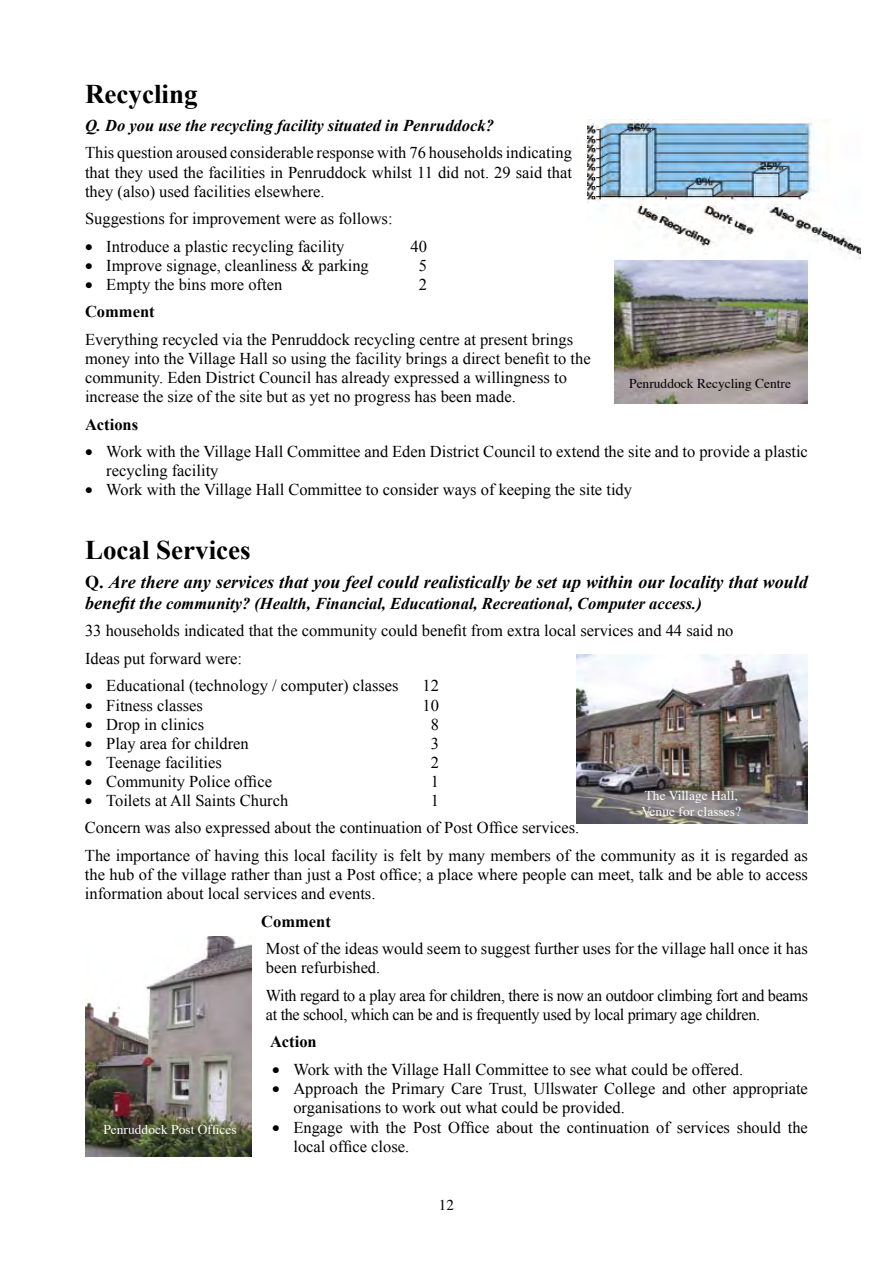
<style>
.page{position:relative;width:893px;height:1263px;background:#fff}
.page>*{position:absolute;margin:0;border:0;box-sizing:border-box;transform-origin:0 0}
.t1{font:700 27px "Times New Roman";color:#000}
.t2{font:italic 700 18px "Times New Roman";color:#000}
.t3{font:16.5px/19px "Times New Roman";color:#000}
.t4{font:16.5px/19px "Times New Roman";letter-spacing:-.02em;color:#000}
.t5{font:italic 700 16.5px "Times New Roman";color:#000}
.t6{font:700 16.5px "Times New Roman";color:#000}
.t7{font:15px "Times";color:#000}
.t8{font:13.5px/16.2px "Times";color:#fff}
.t9{font:13.5px "Times";color:#000}
.s1{font-style:normal}
.s2{font-weight:700;font-style:italic;font-size:18px}
.s3{font-weight:700;font-style:italic}
</style>
<div class="page">
<img style="left:85px;top:936px;width:166px;height:220px">
<img style="left:576px;top:655px;width:232px;height:168px">
<img style="left:587px;top:119px;width:274px;height:140px">
<img style="left:614px;top:260px;width:194px;height:144px">
<h1 class="t1" style="left:85px;top:79px;width:114px">Recycling</h1>
<p class="t5" style="left:85px;top:116px;width:410px">Q. Do you use the recycling facility situated in Penruddock?</p>
<p class="t3" style="left:85px;top:143px;width:488px;text-align:justify">This question aroused considerable response with 76 households indicating that they used the facilities in Penruddock whilst 11 did not. 29 said that they (also) used facilities elsewhere.</p>
<p class="t3" style="left:85px;top:209px;width:309px">Suggestions for improvement were as follows:</p>
<p class="t3" style="left:85px;top:236px;width:261px">• Introduce a plastic recycling facility</p>
<p class="t3" style="left:411px;top:236px;width:18px">40</p>
<p class="t3" style="left:85px;top:255px;width:285px">• Improve signage, cleanliness &amp; parking</p>
<p class="t3" style="left:419px;top:255px;width:10px">5</p>
<p class="t3" style="left:85px;top:274px;width:199px">• Empty the bins more often</p>
<p class="t3" style="left:419px;top:274px;width:10px">2</p>
<p class="t6" style="left:85px;top:302px;width:71px">Comment</p>
<p class="t3" style="left:85px;top:330px;width:507px">Everything recycled via the Penruddock recycling centre at present brings money into the Village Hall so using the facility brings a direct benefit to the community. Eden District Council has already expressed a willingness to increase the size of the site but as yet no progress has been made.</p>
<p class="t6" style="left:85px;top:415px;width:55px">Actions</p>
<p class="t3" style="left:106px;top:442px;width:703px;text-indent:-21px">• Work with the Village Hall Committee and Eden District Council to extend the site and to provide a plastic recycling facility</p>
<p class="t3" style="left:85px;top:480px;width:549px">• Work with the Village Hall Committee to consider ways of keeping the site tidy</p>
<p class="t9" style="left:629px;top:370px;width:163px">Penruddock Recycling Centre</p>
<h1 class="t1" style="left:85px;top:534px;width:167px">Local Services</h1>
<p class="t2" style="left:85px;top:571px;width:724px"><span class="s1">Q.</span> Are there any services that you feel could realistically be set up within our locality that would</p>
<p class="t3" style="left:85px;top:589px;width:650px;line-height:27.6px"><span class="s2">benefit th</span><span class="s3">e community? (Health, Financial, Educational, Recreational, Computer access.)<br></span>33 households indicated that the community could benefit from extra local services and 44 said no<br>Ideas put forward were:</p>
<p class="t3" style="left:85px;top:676px;width:315px">• Educational (technology / computer) classes</p>
<p class="t3" style="left:423px;top:676px;width:18px">12</p>
<p class="t3" style="left:85px;top:695px;width:119px">• Fitness classes</p>
<p class="t3" style="left:423px;top:695px;width:18px">10</p>
<p class="t3" style="left:85px;top:714px;width:121px">• Drop in clinics</p>
<p class="t3" style="left:431px;top:714px;width:10px">8</p>
<p class="t3" style="left:85px;top:733px;width:165px">• Play area for children</p>
<p class="t3" style="left:431px;top:733px;width:10px">3</p>
<p class="t3" style="left:85px;top:752px;width:138px">• Teenage facilities</p>
<p class="t3" style="left:431px;top:752px;width:10px">2</p>
<p class="t3" style="left:85px;top:771px;width:189px">• Community Police office</p>
<p class="t3" style="left:431px;top:771px;width:10px">1</p>
<p class="t3" style="left:85px;top:790px;width:205px">• Toilets at All Saints Church</p>
<p class="t8" style="left:641px;top:786px;width:101px">The Village Hall,<br>Venue for classes?</p>
<p class="t3" style="left:85px;top:786px;width:724px;line-height:27.6px;text-indent:346px">1<br>Concern was also expressed about the continuation of Post Office services.<br>The importance of having this local facility is felt by many members of the community as it is regarded as</p>
<p class="t3" style="left:85px;top:865px;width:724px">the hub of the village rather than just a Post office; a place where people can meet, talk and be able to access information about local services and events.</p>
<p class="t6" style="left:261px;top:911px;width:71px">Comment</p>
<p class="t3" style="left:266px;top:939px;width:543px">Most of the ideas would seem to suggest further uses for the village hall once it has been refurbished.</p>
<p class="t4" style="left:266px;top:985px;width:543px">With regard to a play area for children, there is now an outdoor climbing fort and beams at the school, which can be and is frequently used by local primary age children.</p>
<p class="t6" style="left:270px;top:1032px;width:48px">Action</p>
<p class="t3" style="left:272px;top:1059px;width:473px">• Work with the Village Hall Committee to see what could be offered.</p>
<p class="t3" style="left:293px;top:1079px;width:516px;text-indent:-21px">• Approach the Primary Care Trust, Ullswater College and other appropriate organisations to work out what could be provided.</p>
<p class="t3" style="left:293px;top:1117px;width:516px;line-height:19.6px;text-indent:-21px">• Engage with the Post Office about the continuation of services should the local office close.</p>
<p class="t8" style="left:103px;top:1120px;width:135px">Penruddock Post Offices</p>
<p class="t7" style="left:439px;top:1191px;width:16px">12</p>
</div>
